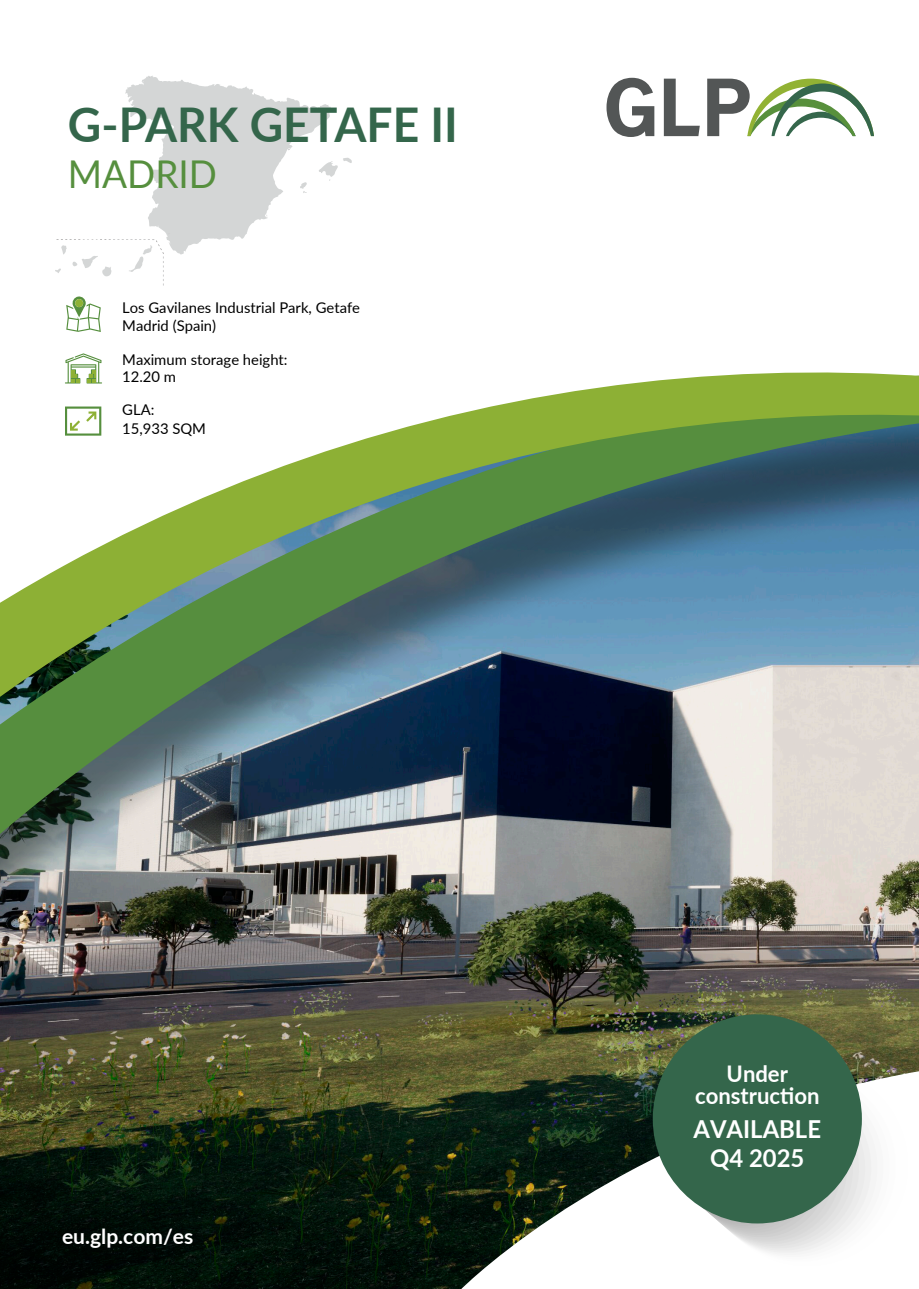
<style>
.page{position:relative;width:919px;height:1289px;background:#fff}
.page>*{position:absolute;margin:0;border:0;box-sizing:border-box;transform-origin:0 0}
.t1{font:700 47.85px "Lato";color:#34664b}
.t2{font:38.25px "Lato";color:#568f3e}
.t3{font:700 24.75px/28.3px "Lato";color:#fff;text-align:center}
.t4{font:700 22.8px/22.2px "Lato";color:#fff;text-align:center}
.t5{font:700 21px "Lato";color:#fff}
.t6{font:14.85px/17.9px "Lato";color:#000}
</style>
<div class="page">
<img style="left:0;top:77px;width:877px;height:1211px">
<img style="left:0;top:310px;width:918px;height:811px">
<img style="left:0;top:318px;width:918px;height:609px">
<svg style="left:55px;top:76px;width:297px;height:209px"></svg>
<svg style="left:606px;top:78px;width:48px;height:59px"></svg>
<svg style="left:663px;top:79px;width:36px;height:57px"></svg>
<svg style="left:707px;top:79px;width:166px;height:57px"></svg>
<svg style="left:65px;top:406px;width:36px;height:29px"></svg>
<svg style="left:72px;top:420px;width:8px;height:8px"></svg>
<svg style="left:65px;top:353px;width:37px;height:30px"></svg>
<svg style="left:66px;top:296px;width:35px;height:36px"></svg>
<div style="left:75px;top:299px;width:8px;height:8px;background:#8eb135;border-radius:50%"></div>
<div style="left:652px;top:1014px;width:209px;height:209px;background:#34664b;border-radius:50%"></div>
<h1 class="t1" style="left:68px;top:89px;width:391px">G-PARK GETAFE II</h1>
<h2 class="t2" style="left:68px;top:147px;width:151px">MADRID</h2>
<p class="t6" style="left:122px;top:298px;width:239px">Los Gavilanes Industrial Park, Getafe</p>
<p class="t6" style="left:122px;top:315px;width:95px">Madrid (Spain)</p>
<p class="t6" style="left:122px;top:349px;width:167px">Maximum storage height:<br>12.20 m</p>
<p class="t6" style="left:122px;top:400px;width:34px">GLA:</p>
<p class="t6" style="left:122px;top:418px;width:85px">15,933 SQM</p>
<h3 class="t5" style="left:62px;top:1220px;width:133px">eu.glp.com/es</h3>
<h3 class="t4" style="left:695px;top:1061px;width:126px">Under construction</h3>
<h3 class="t3" style="left:693px;top:1113px;width:129px">AVAILABLE<br>Q4 2025</h3>
</div>
